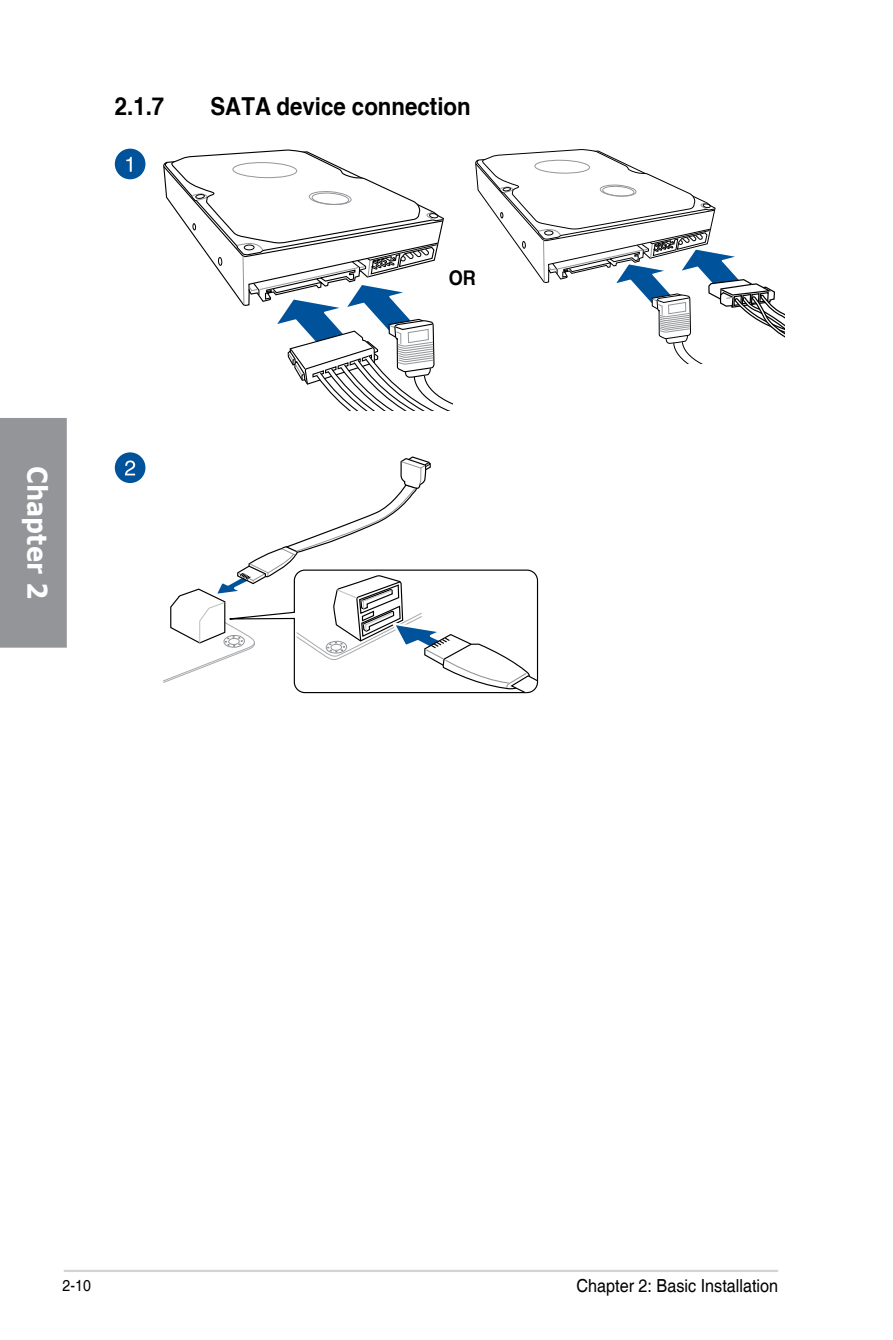
<style>
.page{position:relative;width:893px;height:1340px;background:#fff}
.page>*{position:absolute;margin:0;border:0;box-sizing:border-box;transform-origin:0 0}
.t1{font:700 27px "Verdana";color:#fff;scale:.9 1}
.t2{font:700 24.75px "Helvetica cyr";color:#000;scale:.9 1}
.t3{font:700 20.25px "Helvetica cyr";color:#000;scale:.9 1}
.t4{font:18px "Helvetica";color:#000;scale:.9 1}
.t5{font:15.75px "Helvetica";color:#000;scale:.9 1}
</style>
<div class="page">
<hr style="left:64px;top:1269px;width:714px;height:2px;background:#d1d3d4">
<div style="left:0;top:418px;width:67px;height:229px;background:#939598"></div>
<svg style="left:163px;top:456px;width:376px;height:238px"></svg>
<svg style="left:163px;top:149px;width:290px;height:261px"></svg>
<svg style="left:475px;top:149px;width:310px;height:214px"></svg>
<div style="left:115px;top:149px;width:30px;height:30px;background:#00539b;border-radius:50%"></div>
<svg style="left:126px;top:157px;width:6px;height:15px"></svg>
<div style="left:115px;top:452px;width:30px;height:31px;background:#00539b;border-radius:50%"></div>
<svg style="left:125px;top:460px;width:10px;height:15px"></svg>
<h2 class="t2" style="left:115px;top:92px;width:57px">2.1.7</h2>
<h2 class="t2" style="left:210px;top:92px;width:291px">SATA device connection</h2>
<p class="t3" style="left:449px;top:267px;width:32px">OR</p>
<h1 class="t1" style="left:56px;top:466px;width:149px;rotate:90deg">Chapter 2</h1>
<p class="t5" style="left:63px;top:1276px;width:33px">2-10</p>
<p class="t4" style="left:576px;top:1275px;width:226px">Chapter 2: Basic Installation</p>
</div>
